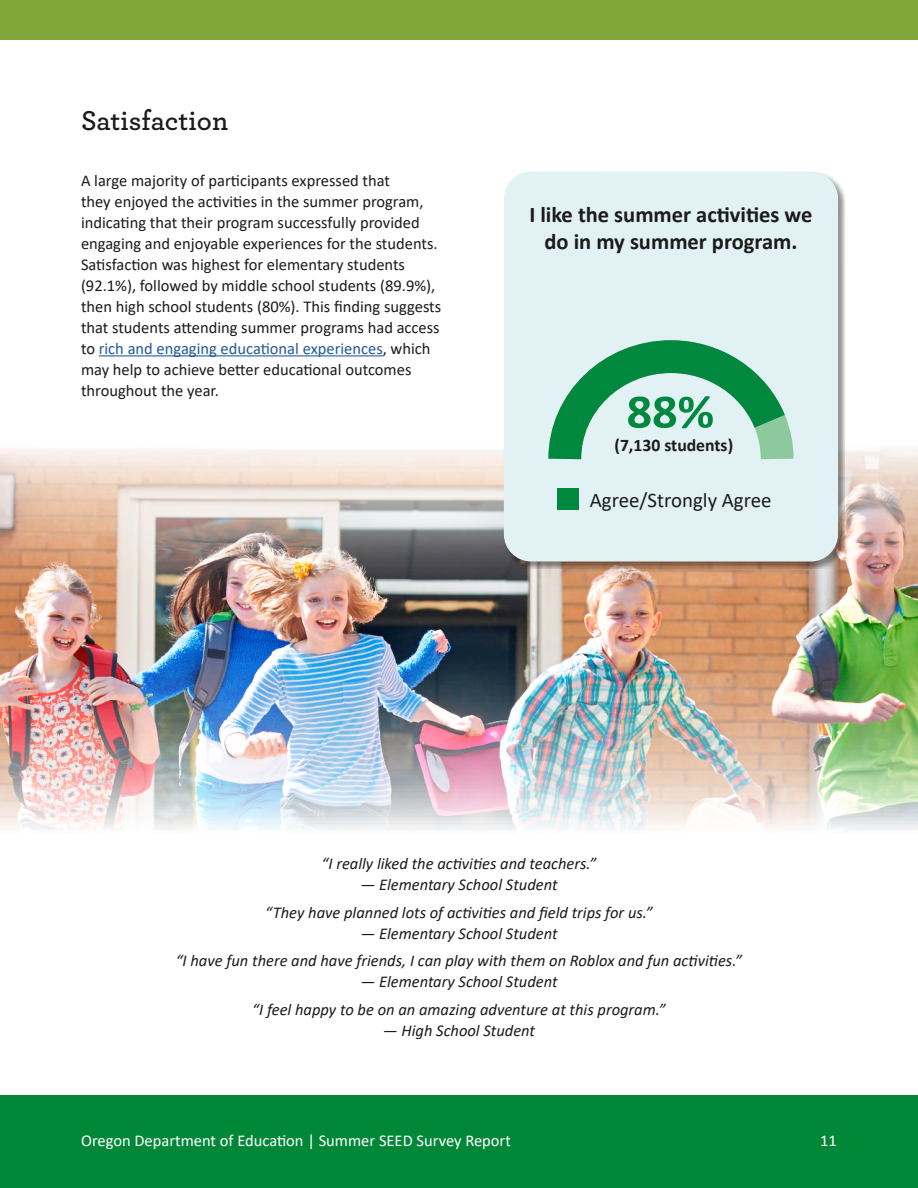
<style>
.page{position:relative;width:918px;height:1188px;background:#fff}
.page>*{position:absolute;margin:0;border:0;box-sizing:border-box;transform-origin:0 0}
.t1{font:700 48.15px "Calibri";color:#00883e;scale:1.04 1}
.t2{font:600 28.5px "Archer";color:#1c1b1a}
.t3{font:700 22.5px/27px "Calibri";color:#1c1b1a;text-align:center}
.t4{font:20.85px "Calibri";color:#1c1b1a}
.t5{font:700 17.7px "Calibri";color:#1c1b1a}
.body{font:16.5px/21px "Calibri";color:#1c1b1a}
.quotes{font:italic 16.5px "Calibri";color:#1c1b1a}
.t6{font:16.5px "Calibri";color:#fff}
.s1{color:#245897}
</style>
<div class="page">
<img style="left:0;top:339px;width:918px;height:490px">
<div style="left:0;top:0;width:918px;height:40px;background:#81a63a"></div>
<div style="left:0;top:1095px;width:918px;height:93px;background:#008838"></div>
<img style="left:501px;top:171px;width:343px;height:398px">
<div style="left:504px;top:172px;width:334px;height:390px;background:#e1f1f4;border-radius:27px"></div>
<svg style="left:548px;top:340px;width:246px;height:152px"></svg>
<div style="left:558px;top:489px;width:21px;height:21px;background:#00883e"></div>
<hr style="left:99px;top:355px;width:284px;height:1px;background:#245897">
<h3 class="t2" style="left:81px;top:99px;width:149px">Satisfaction</h3>
<p class="body" style="left:81px;top:170px;width:362px">A large majority of participants expressed that<br>they enjoyed the activities in the summer program, indicating that their program successfully provided engaging and enjoyable experiences for the students.<br>Satisfaction was highest for elementary students (92.1%), followed by middle school students (89.9%), then high school students (80%). This finding suggests that students attending summer programs had access to <span class="s1">rich and engaging educational experiences</span>, which may help to achieve better educational outcomes throughout the year.</p>
<p class="t3" style="left:529px;top:201px;width:285px">I like the summer activities we do in my summer program.</p>
<p class="t1" style="left:627px;top:377px;width:86px">88%</p>
<p class="t5" style="left:614px;top:432px;width:120px">(7,130 students)</p>
<p class="t4" style="left:590px;top:485px;width:183px">Agree/Strongly Agree</p>
<p class="quotes" style="left:322px;top:852px;width:276px">“I really liked the activities and teachers.”</p>
<p class="quotes" style="left:360px;top:873px;width:199px">— Elementary School Student</p>
<p class="quotes" style="left:265px;top:901px;width:389px">“They have planned lots of activities and field trips for us.”</p>
<p class="quotes" style="left:360px;top:922px;width:199px">— Elementary School Student</p>
<p class="quotes" style="left:176px;top:949px;width:568px">“I have fun there and have friends, I can play with them on Roblox and fun activities.”</p>
<p class="quotes" style="left:360px;top:970px;width:199px">— Elementary School Student</p>
<p class="quotes" style="left:252px;top:998px;width:415px">“I feel happy to be on an amazing adventure at this program.”</p>
<p class="quotes" style="left:383px;top:1019px;width:154px">— High School Student</p>
<p class="t6" style="left:81px;top:1129px;width:431px">Oregon Department of Education | Summer SEED Survey Report</p>
<p class="t6" style="left:820px;top:1129px;width:18px">11</p>
</div>
